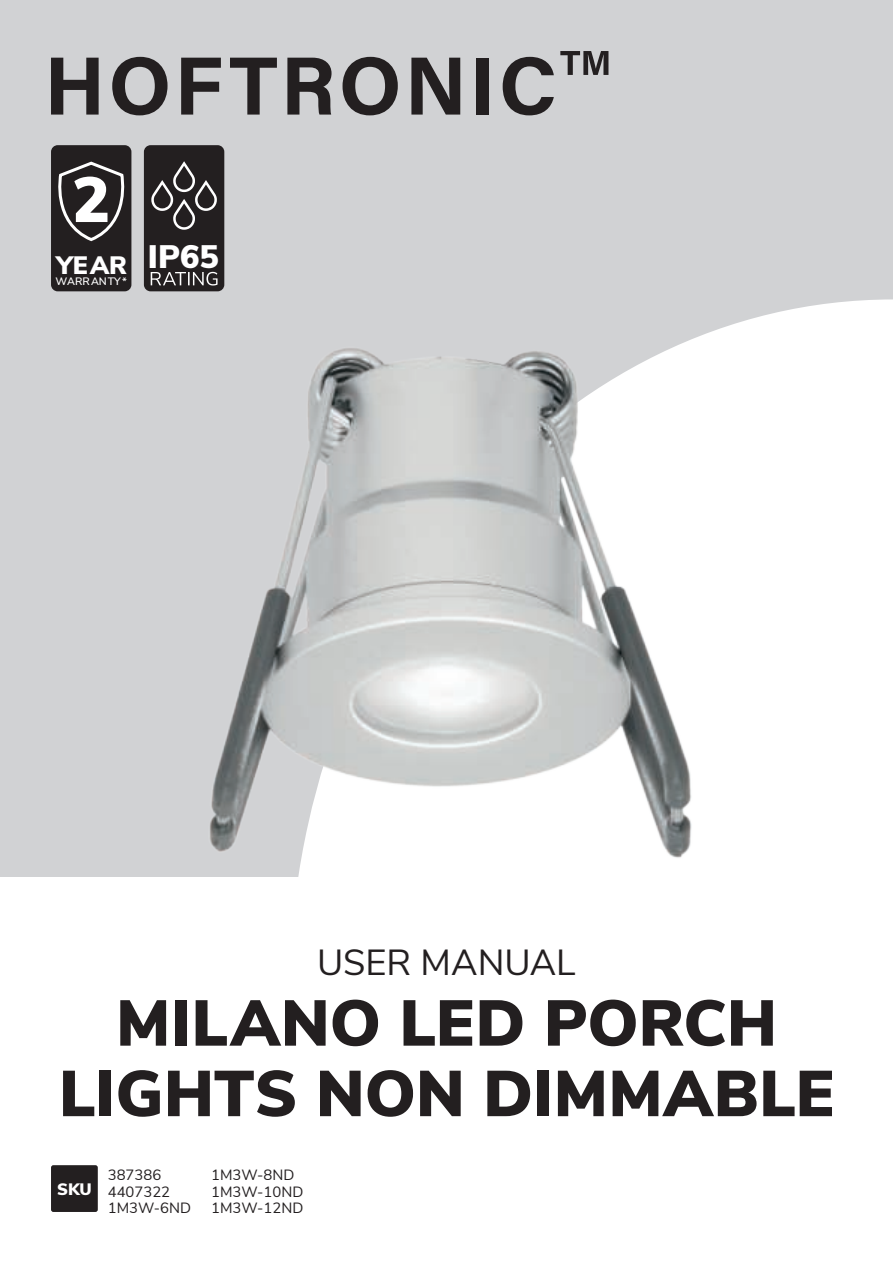
<style>
.page{position:relative;width:893px;height:1263px;background:#fff}
.page>*{position:absolute;margin:0;border:0;box-sizing:border-box;transform-origin:0 0}
.t1{font:900 64.5px/70.5px "Nunito Sans";color:#231f20;text-align:center}
.t2{font:900 63.6px "Nunito Sans";color:#fff}
.t3{font:36.3px "Nunito Sans";color:#231f20}
.t4{font:900 25.2px "Nunito Sans";color:#fff}
.t5{font:900 16.5px "Nunito Sans";color:#fff}
.t6{font:14.85px/16.5px "Nunito Sans";color:#231f20}
.t7{font:600 10.8px "Nunito Sans";color:#fff}
</style>
<div class="page">
<div style="left:0;top:0;width:893px;height:876px;background:#d1d2d4"></div>
<div style="left:728px;top:299px;width:165px;height:577px;background:#fff"></div>
<div style="left:51px;top:1165px;width:47px;height:47px;background:#231f20;border-radius:2px"></div>
<svg style="left:51px;top:58px;width:48px;height:57px"></svg>
<svg style="left:112px;top:57px;width:56px;height:58px"></svg>
<svg style="left:181px;top:58px;width:40px;height:57px"></svg>
<svg style="left:230px;top:58px;width:47px;height:57px"></svg>
<svg style="left:287px;top:58px;width:45px;height:57px"></svg>
<svg style="left:343px;top:57px;width:55px;height:58px"></svg>
<svg style="left:411px;top:58px;width:49px;height:57px"></svg>
<div style="left:477px;top:58px;width:12px;height:57px;background:#231f20"></div>
<svg style="left:503px;top:57px;width:51px;height:58px"></svg>
<svg style="left:560px;top:51px;width:48px;height:24px"></svg>
<div style="left:144px;top:145px;width:80px;height:146px;background:#231f20;border-radius:7px"></div>
<svg style="left:151px;top:272px;width:67px;height:13px"></svg>
<svg style="left:151px;top:161px;width:66px;height:69px"></svg>
<div style="left:51px;top:145px;width:80px;height:146px;background:#231f20;border-radius:7px"></div>
<svg style="left:58px;top:161px;width:67px;height:81px"></svg>
<img style="left:165px;top:326px;width:563px;height:551px">
<h2 class="t2" style="left:72px;top:164px;width:40px">2</h2>
<h3 class="t4" style="left:57px;top:251px;width:164px">YEAR <sup>IP65</sup></h3>
<p class="t7" style="left:55px;top:278px;width:73px">WARRANTY *</p>
<h3 class="t3" style="left:317px;top:943px;width:260px">USER MANUAL</h3>
<h1 class="t1" style="left:59px;top:988px;width:777px">MILANO LED PORCH<br>LIGHTS NON DIMMABLE</h1>
<p class="t5" style="left:57px;top:1180px;width:36px">SKU</p>
<p class="t6" style="left:108px;top:1167px;width:85px">387386<br>4407322<br>1M3W-6ND</p>
<p class="t6" style="left:211px;top:1167px;width:94px">1M3W-8ND<br>1M3W-10ND<br>1M3W-12ND</p>
</div>
